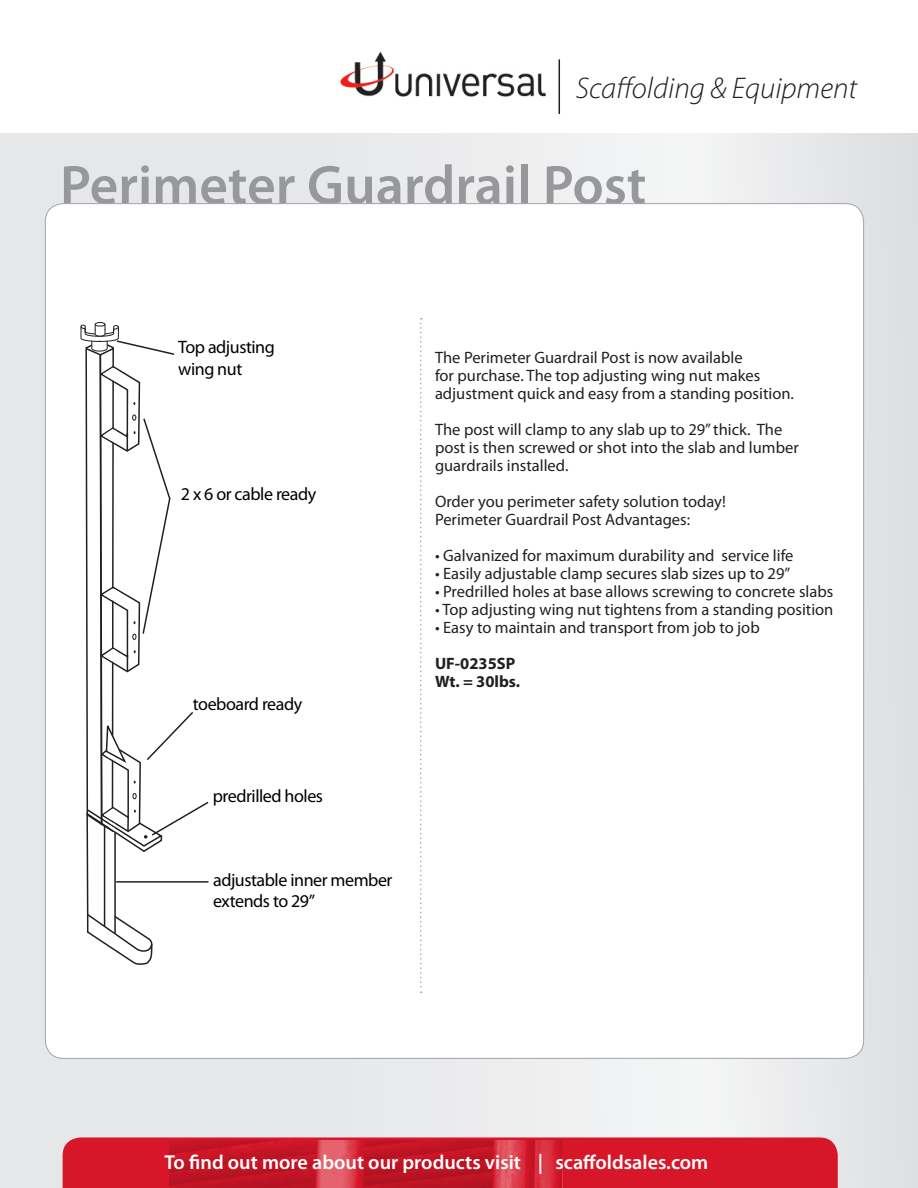
<style>
.page{position:relative;width:918px;height:1188px;background:#fff}
.page>*{position:absolute;margin:0;border:0;box-sizing:border-box;transform-origin:0 0}
.t1{font:600 55.5px "Myriad Pro";color:#97989c}
.t2{font:italic 300 30px "Myriad Pro";color:#231f20}
.t3{font:600 20.25px "Myriad Pro";color:#fff}
.t4{font:18px/21.6px "Myriad Pro";letter-spacing:-.025em;color:#000}
.t5{font:16.5px/18px "Myriad Pro";color:#231f20}
.t6{font:700 16.5px "Myriad Pro";color:#231f20}
</style>
<div class="page">
<div style="left:0;top:133px;width:918px;height:1055px;background:#e6e7e9"></div>
<div style="left:45px;top:204px;width:819px;height:854px;background:#fff;border-radius:18px"></div>
<div style="left:63px;top:1137px;width:775px;height:51px;background:#d71729"></div>
<img style="left:170px;top:1140px;width:392px;height:48px">
<img style="left:340px;top:51px;width:206px;height:46px">
<hr style="left:559px;top:59px;width:1px;height:55px;background:#231f20">
<svg style="left:80px;top:322px;width:129px;height:643px"></svg>
<hr style="left:104px;top:826px;width:1px;height:100px;background:#231f20">
<hr style="left:114px;top:833px;width:2px;height:100px;background:#231f20">
<svg style="left:420px;top:318px;width:2px;height:675px"></svg>
<p class="t2" style="left:576px;top:70px;width:283px">Scaffolding &amp; Equipment</p>
<p class="t1" style="left:60px;top:150px;width:588px">Perimeter Guardrail Post</p>
<p class="t4" style="left:178px;top:336px;width:98px">Top adjusting wing nut</p>
<p class="t4" style="left:181px;top:483px;width:137px">2 x 6 or cable ready</p>
<p class="t4" style="left:193px;top:693px;width:111px">toeboard ready</p>
<p class="t4" style="left:213px;top:784px;width:112px">predrilled holes</p>
<p class="t4" style="left:213px;top:868px;width:181px">adjustable inner member extends to 29”</p>
<p class="t5" style="left:435px;top:348px;width:309px">The Perimeter Guardrail Post is now available</p>
<p class="t5" style="left:435px;top:366px;width:327px">for purchase. The top adjusting wing nut makes</p>
<p class="t5" style="left:435px;top:384px;width:361px">adjustment quick and easy from a standing position.</p>
<p class="t5" style="left:435px;top:420px;width:349px">The post will clamp to any slab up to 29” thick. The</p>
<p class="t5" style="left:435px;top:438px;width:365px">post is then screwed or shot into the slab and lumber guardrails installed.</p>
<p class="t5" style="left:435px;top:492px;width:292px">Order you perimeter safety solution today!</p>
<p class="t5" style="left:435px;top:510px;width:257px">Perimeter Guardrail Post Advantages:</p>
<p class="t5" style="left:435px;top:546px;width:360px">• Galvanized for maximum durability and service life</p>
<p class="t5" style="left:435px;top:564px;width:357px">• Easily adjustable clamp secures slab sizes up to 29”</p>
<p class="t5" style="left:435px;top:582px;width:400px">• Predrilled holes at base allows screwing to concrete slabs</p>
<p class="t5" style="left:435px;top:600px;width:400px">• Top adjusting wing nut tightens from a standing position</p>
<p class="t5" style="left:435px;top:618px;width:326px">• Easy to maintain and transport from job to job</p>
<p class="t6" style="left:435px;top:652px;width:82px">UF-0235SP</p>
<p class="t6" style="left:435px;top:670px;width:87px">Wt. = 30lbs.</p>
<p class="t3" style="left:165px;top:1150px;width:545px">To find out more about our products visit | scaffoldsales.com</p>
</div>
